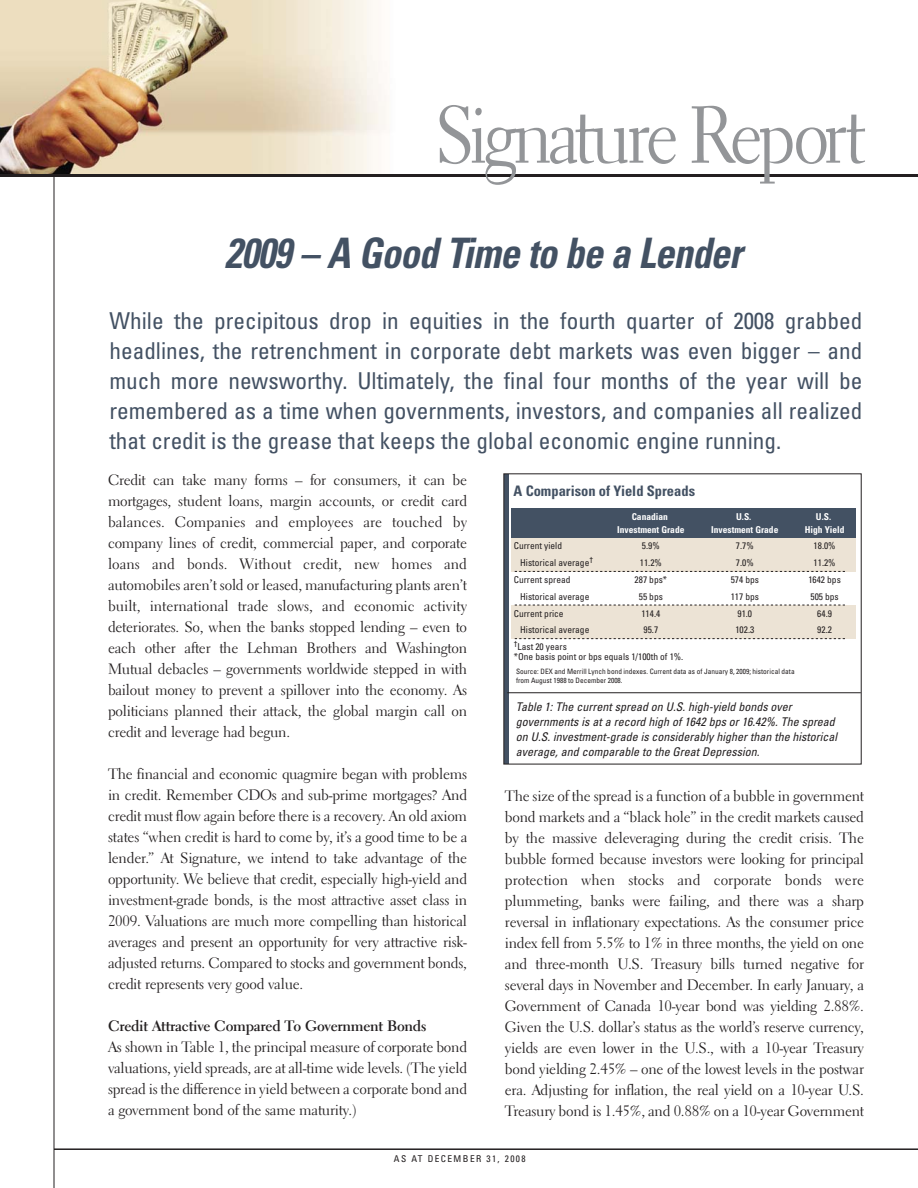
<style>
.page{position:relative;width:918px;height:1188px;background:#fff}
.page>*{position:absolute;margin:0;border:0;box-sizing:border-box;transform-origin:0 0}
.t1{font:80.4px "Electra LH";letter-spacing:-.065em;color:#939598;scale:.9 1}
.t2{font:italic 700 condensed 42px "Univers";color:#435163;scale:.92 1}
.t3{font:condensed 23.25px/30px "Univers";color:#435163;text-align:justify}
.t4{font:15px/21px "Electra LH";letter-spacing:-.015em;color:#231f20;text-align:justify}
.t5{font:700 15px "Electra LH";letter-spacing:-.015em;color:#231f20}
.t6{font:700 condensed 14.55px "Univers";color:#435163}
.t7{font:italic condensed 12px/15px "Univers";color:#231f20}
.t8{font:condensed 9.45px/9.4px "Univers";color:#231f20}
.t9{font:700 condensed 9.45px "Univers";color:#fff}
.t10{font:condensed 9.3px "Univers";letter-spacing:.15em;color:#231f20}
.t11{font:condensed 7.35px/8.9px "Univers";color:#231f20}
</style>
<div class="page">
<hr style="left:54px;top:1148px;width:864px;height:2px;background:#231f20">
<hr style="left:54px;top:175px;width:1px;height:1013px;background:#231f20">
<img style="left:0;top:0;width:387px;height:174px">
<hr style="left:0;top:174px;width:918px;height:3px;background:#231f20">
<div style="left:504px;top:474px;width:5px;height:290px;background:#435163"></div>
<div style="left:511px;top:538px;width:344px;height:34px;background:#ece3d5"></div>
<div style="left:511px;top:605px;width:344px;height:34px;background:#ece3d5"></div>
<div style="left:511px;top:508px;width:344px;height:30px;background:#435163"></div>
<hr style="left:507px;top:692px;width:354px;height:1px;background:#231f20">
<svg style="left:514px;top:571px;width:331px;height:1px"></svg>
<svg style="left:514px;top:605px;width:331px;height:1px"></svg>
<svg style="left:514px;top:638px;width:331px;height:1px"></svg>
<h1 class="t1" style="left:434px;top:103px;width:480px">Signature Report</h1>
<h2 class="t2" style="left:225px;top:238px;width:572px">2009 – A Good Time to be a Lender</h2>
<p class="t3" style="left:109px;top:308px;width:754px">While the precipitous drop in equities in the fourth quarter of 2008 grabbed headlines, the retrenchment in corporate debt markets was even bigger – and much more newsworthy. Ultimately, the final four months of the year will be remembered as a time when governments, investors, and companies all realized that credit is the grease that keeps the global economic engine running.</p>
<p class="t4" style="left:108px;top:471px;width:361px">Credit can take many forms – for consumers, it can be mortgages, student loans, margin accounts, or credit card balances. Companies and employees are touched by company lines of credit, commercial paper, and corporate loans and bonds. Without credit, new homes and automobiles aren’t sold or leased, manufacturing plants aren’t built, international trade slows, and economic activity deteriorates. So, when the banks stopped lending – even to each other after the Lehman Brothers and Washington Mutual debacles – governments worldwide stepped in with bailout money to prevent a spillover into the economy. As politicians planned their attack, the global margin call on credit and leverage had begun.</p>
<p class="t4" style="left:108px;top:765px;width:361px">The financial and economic quagmire began with problems in credit. Remember CDOs and sub-prime mortgages? And credit must flow again before there is a recovery. An old axiom states “when credit is hard to come by, it’s a good time to be a lender.” At Signature, we intend to take advantage of the opportunity. We believe that credit, especially high-yield and investment-grade bonds, is the most attractive asset class in 2009. Valuations are much more compelling than historical averages and present an opportunity for very attractive risk&shy;adjusted returns. Compared to stocks and government bonds, credit represents very good value.</p>
<p class="t5" style="left:108px;top:1020px;width:320px">Credit Attractive Compared To Government Bonds</p>
<p class="t4" style="left:108px;top:1038px;width:361px">As shown in Table 1, the principal measure of corporate bond valuations, yield spreads, are at all-time wide levels. (The yield spread is the difference in yield between a corporate bond and a government bond of the same maturity.)</p>
<p class="t6" style="left:514px;top:485px;width:183px">A Comparison of Yield Spreads</p>
<p class="t9" style="left:632px;top:513px;width:38px">Canadian</p>
<p class="t9" style="left:736px;top:513px;width:17px">U.S.</p>
<p class="t9" style="left:816px;top:513px;width:17px">U.S.</p>
<p class="t9" style="left:617px;top:526px;width:69px">Investment Grade</p>
<p class="t9" style="left:711px;top:526px;width:69px">Investment Grade</p>
<p class="t9" style="left:805px;top:526px;width:41px">High Yield</p>
<p class="t8" style="left:514px;top:542px;width:50px">Current yield</p>
<p class="t8" style="left:642px;top:542px;width:19px">5.9%</p>
<p class="t8" style="left:736px;top:542px;width:19px">7.7%</p>
<p class="t8" style="left:814px;top:542px;width:24px">18.0%</p>
<p class="t8" style="left:520px;top:559px;width:75px">Historical average<sup>†</sup></p>
<p class="t8" style="left:640px;top:559px;width:24px">11.2%</p>
<p class="t8" style="left:736px;top:559px;width:19px">7.0%</p>
<p class="t8" style="left:814px;top:559px;width:24px">11.2%</p>
<p class="t8" style="left:514px;top:576px;width:58px">Current spread</p>
<p class="t8" style="left:635px;top:576px;width:34px">287 bps*</p>
<p class="t8" style="left:731px;top:576px;width:30px">574 bps</p>
<p class="t8" style="left:808px;top:576px;width:34px">1642 bps</p>
<p class="t8" style="left:520px;top:593px;width:71px">Historical average</p>
<p class="t8" style="left:639px;top:593px;width:26px">55 bps</p>
<p class="t8" style="left:731px;top:593px;width:30px">117 bps</p>
<p class="t8" style="left:810px;top:593px;width:30px">505 bps</p>
<p class="t8" style="left:514px;top:609px;width:51px">Current price</p>
<p class="t8" style="left:641px;top:609px;width:20px">114.4</p>
<p class="t8" style="left:738px;top:609px;width:16px">91.0</p>
<p class="t8" style="left:817px;top:609px;width:16px">64.9</p>
<p class="t8" style="left:520px;top:626px;width:71px">Historical average</p>
<p class="t8" style="left:644px;top:626px;width:16px">95.7</p>
<p class="t8" style="left:735px;top:626px;width:20px">102.3</p>
<p class="t8" style="left:817px;top:626px;width:16px">92.2</p>
<p class="t8" style="left:514px;top:643px;width:171px"><sup>†</sup>Last 20 years<br>*One basis point or bps equals 1/100th of 1%.</p>
<p class="t11" style="left:516px;top:668px;width:280px">Source: DEX and Merrill Lynch bond indexes. Current data as of January 8, 2009; historical data from August 1988 to December 2008.</p>
<p class="t7" style="left:516px;top:701px;width:325px">Table 1:The currentspread on U.S.high-yield bonds over governments is ata record high of 1642 bps or16.42%.The spread on U.S.investment-grade is considerably higherthan the historical average,and comparable to the GreatDepression.</p>
<p class="t4" style="left:505px;top:787px;width:361px">The size of the spread is a function of a bubble in government bond markets and a “black hole” in the credit markets caused by the massive deleveraging during the credit crisis. The bubble formed because investors were looking for principal protection when stocks and corporate bonds were plummeting, banks were failing, and there was a sharp reversal in inflationary expectations. As the consumer price index fell from 5.5% to 1% in three months, the yield on one and three-month U.S. Treasury bills turned negative for several days in November and December. In early January, a Government of Canada 10-year bond was yielding 2.88%.<br>Given the U.S. dollar’s status as the world’s reserve currency, yields are even lower in the U.S., with a 10-year Treasury bond yielding 2.45% – one of the lowest levels in the postwar era. Adjusting for inflation, the real yield on a 10-year U.S.<br>Treasury bond is 1.45%, and 0.88% on a 10-year Government</p>
<p class="t10" style="left:394px;top:1156px;width:133px">AS AT DECEMBER 31, 2008</p>
</div>
